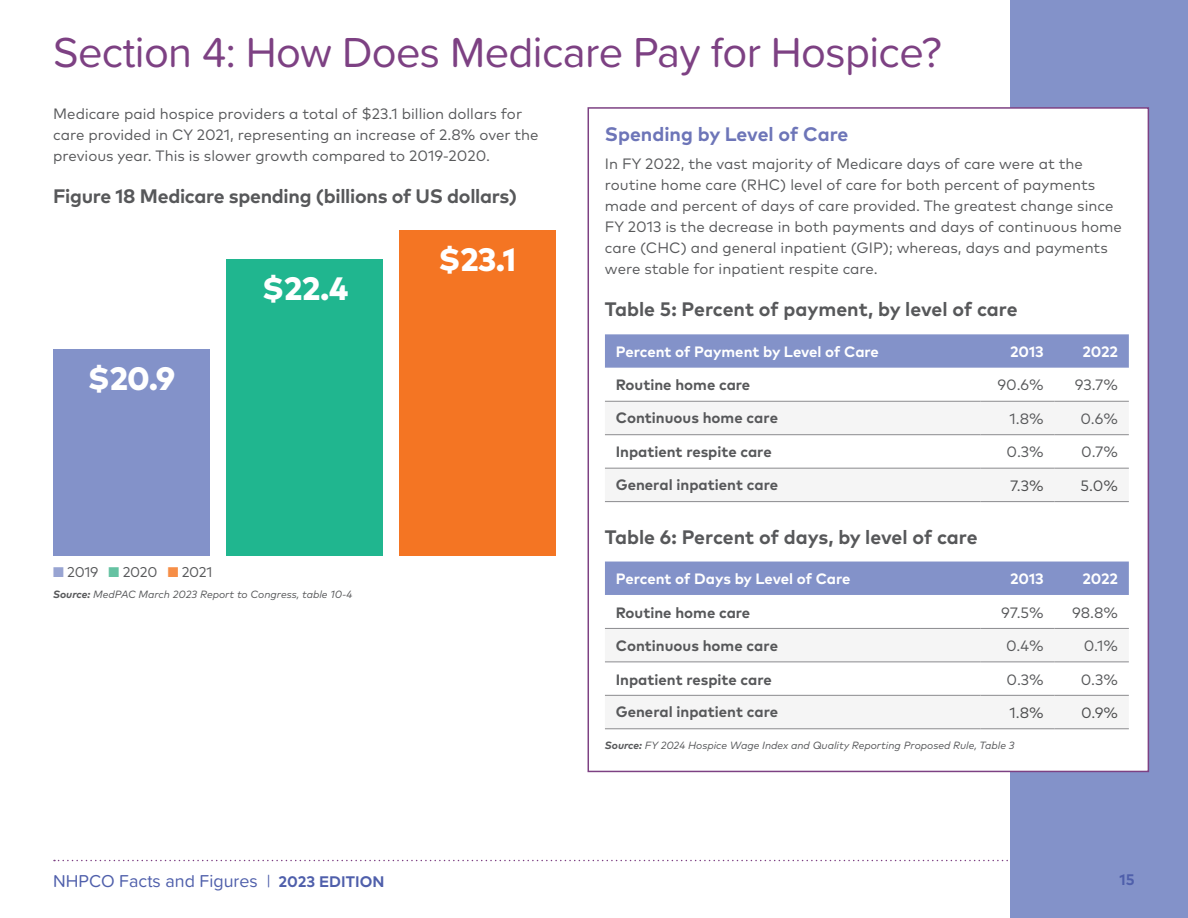
<style>
.page{position:relative;width:1188px;height:918px;background:#fff}
.page>*{position:absolute;margin:0;border:0;box-sizing:border-box;transform-origin:0 0}
.t1{font:43.5px "Proxima Soft";letter-spacing:-.015em;color:#7d4183}
.t2{font:800 32.4px "Mark Pro";color:#fff}
.t3{font:700 19.5px "Mark Pro";letter-spacing:-.015em;color:#57585a}
.t4{font:700 19.5px "Mark Pro";color:#6d75b8}
.t5{font:17.85px "Proxima Soft";color:#4f5fab}
.t6{font:700 15.3px "Mark Pro";color:#4f5fab}
.t7{font:15px/21px "Mark Pro";color:#57585a}
.t8{font:700 15px "Mark Pro";color:#57585a}
.t9{font:700 15px "Mark Pro";letter-spacing:-.005em;color:#fff}
.t10{font:15px "Mark Pro";color:#4b4c4d}
.t11{font:14.25px "Mark Pro";letter-spacing:-.02em;color:#57585a}
.t12{font:italic 10.5px "Mark Pro";color:#57585a}
.s1{color:#98a4d2}
.s2{color:#65c2a2}
.s3{color:#f68e47}
.s4{font-weight:700}
.s5{font-family:"Mark Pro";font-weight:700;font-size:15.3px}
.s6{font-family:"Mark Pro";font-style:italic;font-size:12.75px;color:#fff}
</style>
<div class="page">
<svg style="left:54px;top:860px;width:957px;height:1px"></svg>
<div style="left:1011px;top:0;width:177px;height:918px;background:#8392c9"></div>
<div style="left:588px;top:107px;width:561px;height:665px;background:#fff;border:2px solid #7d4183"></div>
<div style="left:53px;top:349px;width:156px;height:207px;background:#8392c9"></div>
<div style="left:226px;top:259px;width:156px;height:297px;background:#20b68f"></div>
<div style="left:399px;top:230px;width:156px;height:326px;background:#f47523"></div>
<div style="left:605px;top:334px;width:524px;height:34px;background:#8392c9"></div>
<svg style="left:605px;top:400px;width:524px;height:1px"></svg>
<svg style="left:605px;top:435px;width:524px;height:33px"></svg>
<hr style="left:605px;top:401px;width:375px;height:1px;background:#8b8b8e">
<hr style="left:980px;top:401px;width:75px;height:1px;background:#8b8b8e">
<hr style="left:1055px;top:401px;width:74px;height:1px;background:#8b8b8e">
<hr style="left:605px;top:434px;width:375px;height:1px;background:#8b8b8e">
<hr style="left:980px;top:434px;width:75px;height:1px;background:#8b8b8e">
<hr style="left:1055px;top:434px;width:74px;height:1px;background:#8b8b8e">
<hr style="left:605px;top:468px;width:375px;height:1px;background:#8b8b8e">
<hr style="left:980px;top:468px;width:75px;height:1px;background:#8b8b8e">
<hr style="left:1055px;top:468px;width:74px;height:1px;background:#8b8b8e">
<hr style="left:605px;top:501px;width:375px;height:1px;background:#8b8b8e">
<hr style="left:980px;top:501px;width:75px;height:1px;background:#8b8b8e">
<hr style="left:1055px;top:501px;width:74px;height:1px;background:#8b8b8e">
<div style="left:605px;top:562px;width:524px;height:33px;background:#8392c9"></div>
<svg style="left:605px;top:661px;width:524px;height:68px;fill:#f5f5f5"></svg>
<hr style="left:605px;top:628px;width:375px;height:1px;background:#8b8b8e">
<hr style="left:980px;top:628px;width:75px;height:1px;background:#8b8b8e">
<hr style="left:1055px;top:628px;width:74px;height:1px;background:#8b8b8e">
<hr style="left:605px;top:662px;width:375px;height:1px;background:#8b8b8e">
<hr style="left:980px;top:662px;width:75px;height:1px;background:#8b8b8e">
<hr style="left:1055px;top:662px;width:74px;height:1px;background:#8b8b8e">
<hr style="left:605px;top:695px;width:375px;height:1px;background:#8b8b8e">
<hr style="left:980px;top:695px;width:75px;height:1px;background:#8b8b8e">
<hr style="left:1055px;top:695px;width:74px;height:1px;background:#8b8b8e">
<hr style="left:605px;top:729px;width:375px;height:1px;background:#8b8b8e">
<hr style="left:980px;top:729px;width:75px;height:1px;background:#8b8b8e">
<hr style="left:1055px;top:729px;width:74px;height:1px;background:#8b8b8e">
<h1 class="t1" style="left:53px;top:20px;width:890px">Section 4: How Does Medicare Pay for Hospice?</h1>
<p class="t7" style="left:53px;top:102px;width:487px">Medicare paid hospice providers a total of $23.1 billion dollars for care provided in CY 2021, representing an increase of 2.8% over the previous year. This is slower growth compared to 2019-2020.</p>
<h3 class="t4" style="left:605px;top:120px;width:245px">Spending by Level of Care</h3>
<p class="t7" style="left:605px;top:152px;width:519px">In FY 2022, the vast majority of Medicare days of care were at the routine home care (RHC) level of care for both percent of payments made and percent of days of care provided. The greatest change since FY 2013 is the decrease in both payments and days of continuous home care (CHC) and general inpatient (GIP); whereas, days and payments were stable for inpatient respite care.</p>
<h3 class="t3" style="left:53px;top:182px;width:465px">Figure 18 Medicare spending (billions of US dollars)</h3>
<h2 class="t2" style="left:438px;top:235px;width:79px">$23.1</h2>
<h2 class="t2" style="left:262px;top:263px;width:88px">$22.4</h2>
<h3 class="t3" style="left:605px;top:295px;width:414px">Table 5: Percent of payment, by level of care</h3>
<p class="t9" style="left:616px;top:340px;width:265px">Percent of Payment by Level of Care</p>
<p class="t9" style="left:1010px;top:340px;width:35px">2013</p>
<p class="t9" style="left:1082px;top:340px;width:37px">2022</p>
<p class="t8" style="left:616px;top:374px;width:136px">Routine home care</p>
<p class="t7" style="left:998px;top:373px;width:48px">90.6%</p>
<p class="t7" style="left:1075px;top:373px;width:45px">93.7%</p>
<p class="t8" style="left:616px;top:407px;width:164px">Continuous home care</p>
<p class="t7" style="left:1010px;top:407px;width:36px">1.8%</p>
<p class="t7" style="left:1080px;top:407px;width:39px">0.6%</p>
<p class="t8" style="left:616px;top:441px;width:157px">Inpatient respite care</p>
<p class="t7" style="left:1007px;top:440px;width:39px">0.3%</p>
<p class="t7" style="left:1081px;top:440px;width:38px">0.7%</p>
<p class="t8" style="left:616px;top:474px;width:164px">General inpatient care</p>
<p class="t10" style="left:1010px;top:474px;width:35px">7.3%</p>
<p class="t10" style="left:1080px;top:474px;width:39px">5.0%</p>
<h2 class="t2" style="left:87px;top:354px;width:89px">$20.9</h2>
<p class="t11" style="left:53px;top:561px;width:161px"><span class="s1">■</span> 2019 <span class="s2">■</span> 2020 <span class="s3">■</span> 2021</p>
<p class="t12" style="left:53px;top:587px;width:301px"><span class="s4">Source:</span> MedPAC March 2023 Report to Congress, table 10-4</p>
<p class="t5" style="left:53px;top:868px;width:413px">NHPCO Facts and Figures | <span class="s5">2023 EDITION</span> <span class="s6">rganization</span></p>
<h3 class="t3" style="left:605px;top:522px;width:374px">Table 6: Percent of days, by level of care</h3>
<p class="t9" style="left:616px;top:567px;width:236px">Percent of Days by Level of Care</p>
<p class="t9" style="left:1010px;top:567px;width:35px">2013</p>
<p class="t9" style="left:1082px;top:567px;width:37px">2022</p>
<p class="t8" style="left:616px;top:601px;width:136px">Routine home care</p>
<p class="t7" style="left:1001px;top:601px;width:44px">97.5%</p>
<p class="t7" style="left:1072px;top:601px;width:48px">98.8%</p>
<p class="t8" style="left:616px;top:634px;width:164px">Continuous home care</p>
<p class="t7" style="left:1006px;top:634px;width:39px">0.4%</p>
<p class="t7" style="left:1084px;top:634px;width:36px">0.1%</p>
<p class="t8" style="left:616px;top:668px;width:157px">Inpatient respite care</p>
<p class="t7" style="left:1007px;top:668px;width:39px">0.3%</p>
<p class="t7" style="left:1081px;top:668px;width:39px">0.3%</p>
<p class="t8" style="left:616px;top:701px;width:164px">General inpatient care</p>
<p class="t10" style="left:1010px;top:701px;width:36px">1.8%</p>
<p class="t10" style="left:1081px;top:701px;width:38px">0.9%</p>
<p class="t12" style="left:605px;top:738px;width:411px"><span class="s4">Source:</span> FY 2024 Hospice Wage Index and Quality Reporting Proposed Rule, Table 3</p>
<p class="t6" style="left:1120px;top:868px;width:17px">15</p>
</div>
